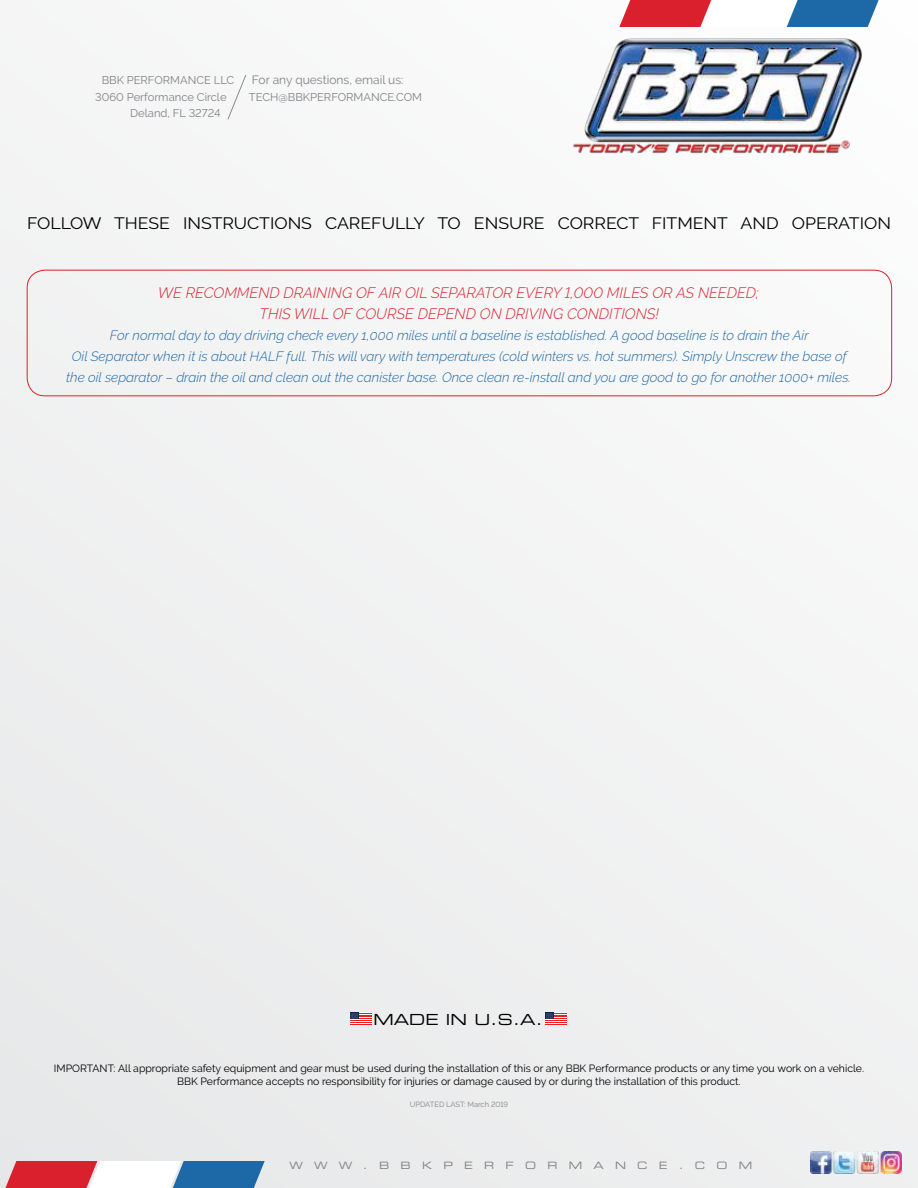
<style>
.page{position:relative;width:918px;height:1188px;background:#f2f2f3}
.page>*{position:absolute;margin:0;border:0;box-sizing:border-box;transform-origin:0 0}
.t1{font:16.5px "Raleway";color:#000;scale:1.07 1}
.t2{font:15.3px "Eurostile Extended Two";color:#000}
.t3{font:italic 300 15px/21px "Raleway";color:#da202c;text-align:center}
.t4{font:italic 300 13.5px/21px "Raleway";color:#1d68a6;text-align:center}
.t5{font:12px "Raleway";color:#808285}
.t6{font:11.25px "Raleway";color:#808285}
.t7{font:10.5px/12.6px "Raleway";color:#000;text-align:center}
.t8{font:10.2px "Eurostile Extended Two";letter-spacing:1.11em;color:#808285}
.t9{font:7.5px "Raleway";color:#808285}
</style>
<div class="page">
<svg style="left:619px;top:0;width:265px;height:27px"></svg>
<svg style="left:0;top:1161px;width:265px;height:27px"></svg>
<img style="left:573px;top:37px;width:290px;height:117px">
<svg style="left:227px;top:75px;width:19px;height:45px"></svg>
<svg style="left:545px;top:1013px;width:22px;height:12px"></svg>
<svg style="left:350px;top:1013px;width:21px;height:12px"></svg>
<img style="left:810px;top:1152px;width:92px;height:21px">
<div style="left:27px;top:270px;width:865px;height:126px;border:1px solid #da202c;border-radius:18px"></div>
<p class="t6" style="left:102px;top:74px;width:134px">BBK PERFORMANCE LLC</p>
<p class="t6" style="left:95px;top:90px;width:133px">3060 Performance Circle</p>
<p class="t6" style="left:130px;top:107px;width:92px">Deland, FL 32724</p>
<p class="t5" style="left:252px;top:73px;width:153px">For any questions, email us:</p>
<p class="t6" style="left:249px;top:90px;width:175px">TECH@BBKPERFORMANCE.COM</p>
<p class="t1" style="left:27px;top:214px;width:809px">FOLLOW THESE INSTRUCTIONS CAREFULLY TO ENSURE CORRECT FITMENT AND OPERATION</p>
<p class="t3" style="left:158px;top:282px;width:602px">WE RECOMMEND DRAINING OF AIR OIL SEPARATOR EVERY 1,000 MILES OR AS NEEDED;<br>THIS WILL OF COURSE DEPEND ON DRIVING CONDITIONS!</p>
<p class="t4" style="left:66px;top:325px;width:786px">For normal day to day driving check every 1,000 miles until a baseline is established. A good baseline is to drain the Air<br>Oil Separator when it is about HALF full. This will vary with temperatures (cold winters vs. hot summers). Simply Unscrew the base of the oil separator – drain the oil and clean out the canister base. Once clean re-install and you are good to go for another 1000+ miles.</p>
<p class="t2" style="left:373px;top:1009px;width:171px">MADE IN U.S.A.</p>
<p class="t7" style="left:54px;top:1062px;width:812px">IMPORTANT: All appropriate safety equipment and gear must be used during the installation of this or any BBK Performance products or any time you work on a vehicle.<br>BBK Performance accepts no responsibility for injuries or damage caused by or during the installation of this product.</p>
<p class="t9" style="left:410px;top:1100px;width:100px">UPDATED LAST: March 2019</p>
<p class="t8" style="left:289px;top:1158px;width:464px">WWW.BBKPERFORMANCE.COM</p>
</div>
